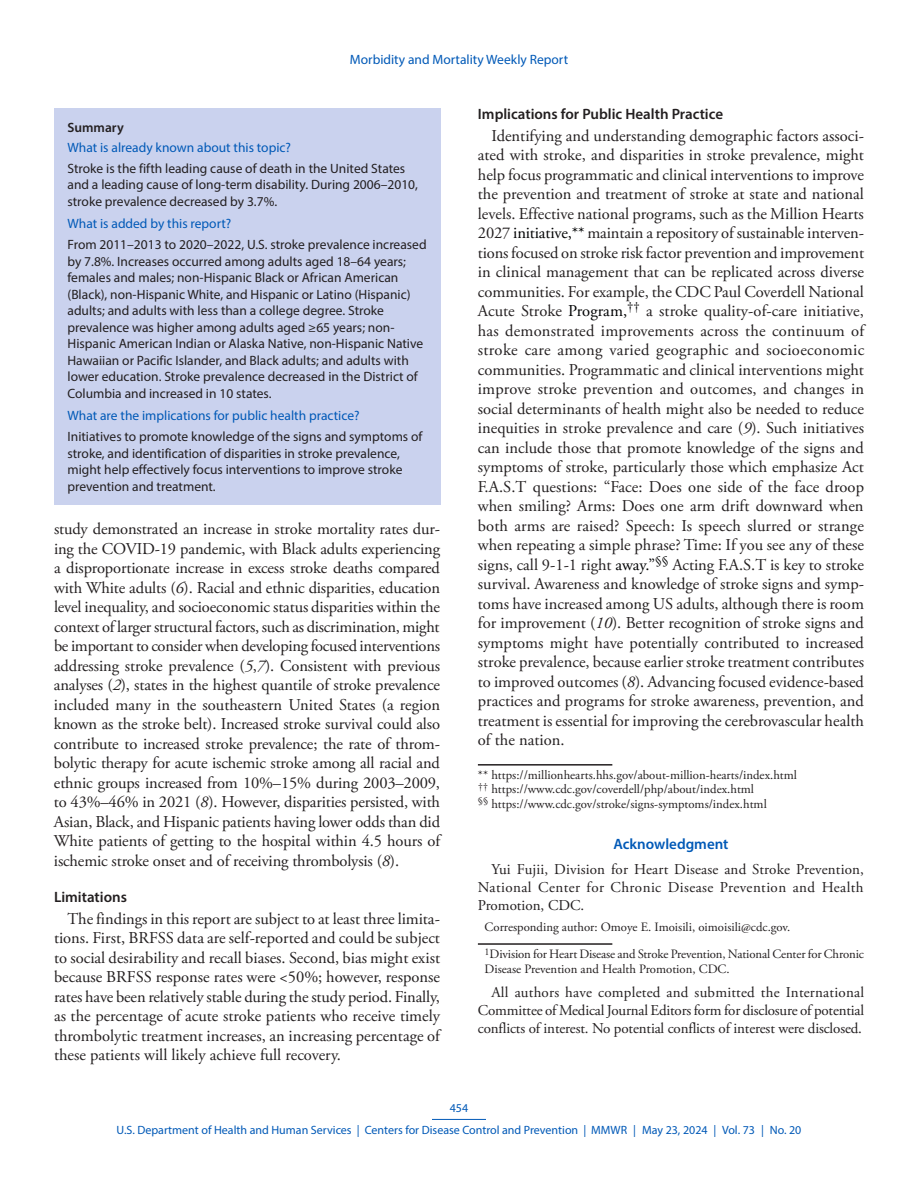
<style>
.page{position:relative;width:918px;height:1188px;background:#fff}
.page>*{position:absolute;margin:0;border:0;box-sizing:border-box;transform-origin:0 0}
.Paragraph{font:16.5px/19.5px "Adobe Garamond Pro";color:#231f20;text-align:justify}
.Conflict_of_Interest{font:15px/18px "Adobe Garamond Pro";letter-spacing:-.01em;color:#231f20;text-align:justify}
.Acknowledgment{font:15px/18px "Adobe Garamond Pro";letter-spacing:.03em;color:#231f20;text-align:justify}
.Heading_2{font:600 15px "Myriad Pro";color:#231f20}
.Acknowledgment_Head{font:600 15px "Myriad Pro";color:#0059b7}
.Summary_Box_Text{font:13.5px/16.5px "Myriad Pro";color:#231f20}
.Summary_Box_Heading{font:13.5px "Myriad Pro";color:#0059b7}
.Summary_Box_Ttile{font:600 13.5px "Myriad Pro";color:#231f20}
.Author_Affiliations{font:12.75px/14.2px "Adobe Garamond Pro";color:#231f20}
.footnote_w_rule_text_indent_2{font:12.75px "Adobe Garamond Pro";color:#231f20}
.Corresponding_Author{font:12.75px "Adobe Garamond Pro";color:#231f20}
.t1{font:12px/21.8px "Myriad Pro";color:#0059b7;text-align:center}
.footnote_no_rule_text_indent_2{font:10.2px "Adobe Garamond Pro";color:#231f20}
.s1{font-style:italic}
.s2{color:#010203}
</style>
<div class="page">
<hr style="left:432px;top:1119px;width:54px;height:1px;background:#0059b7">
<div style="left:54px;top:108px;width:386px;height:396px;background:#cad2ee"></div>
<hr style="left:478px;top:943px;width:134px;height:2px;background:#231f20">
<hr style="left:478px;top:764px;width:134px;height:2px;background:#231f20">
<p class="Summary_Box_Heading" style="left:350px;top:51px;width:220px">Morbidity and Mortality Weekly Report</p>
<h1 class="Summary_Box_Ttile" style="left:68px;top:119px;width:58px">Summary</h1>
<h1 class="Summary_Box_Heading" style="left:68px;top:139px;width:225px">What is already known about this topic?</h1>
<p class="Summary_Box_Text" style="left:68px;top:160px;width:352px">Stroke is the fifth leading cause of death in the United States and a leading cause of long-term disability. During 2006–2010, stroke prevalence decreased by 3.7%.</p>
<h1 class="Summary_Box_Heading" style="left:68px;top:216px;width:165px">What is added by this report?</h1>
<p class="Summary_Box_Text" style="left:68px;top:236px;width:361px">From 2011–2013 to 2020–2022, U.S. stroke prevalence increased by 7.8%. Increases occurred among adults aged 18–64 years; females and males; non-Hispanic Black or African American (Black), non-Hispanic White, and Hispanic or Latino (Hispanic) adults; and adults with less than a college degree. Stroke prevalence was higher among adults aged ≥65 years; non-Hispanic American Indian or Alaska Native, non-Hispanic Native Hawaiian or Pacific Islander, and Black adults; and adults with lower education. Stroke prevalence decreased in the District of Columbia and increased in 10 states.</p>
<h1 class="Summary_Box_Heading" style="left:68px;top:408px;width:294px">What are the implications for public health practice?</h1>
<p class="Summary_Box_Text" style="left:68px;top:428px;width:357px">Initiatives to promote knowledge of the signs and symptoms of stroke, and identification of disparities in stroke prevalence, might help effectively focus interventions to improve stroke prevention and treatment.</p>
<p class="Paragraph" style="left:54px;top:520px;width:388px">study demonstrated an increase in stroke mortality rates dur&shy;ing the COVID-19 pandemic, with Black adults experiencing a disproportionate increase in excess stroke deaths compared with White adults (<span class="s1">6</span>). Racial and ethnic disparities, education level inequality, and socioeconomic status disparities within the context of larger structural factors, such as discrimination, might be important to consider when developing focused interventions addressing stroke prevalence (<span class="s1">5</span>,<span class="s1">7</span>). Consistent with previous analyses (<span class="s1">2</span>), states in the highest quantile of stroke prevalence included many in the southeastern United States (a region known as the stroke belt). Increased stroke survival could also contribute to increased stroke prevalence; the rate of throm&shy;bolytic therapy for acute ischemic stroke among all racial and ethnic groups increased from 10%–15% during 2003–2009, to 43%–46% in 2021 (<span class="s1">8</span>). However, disparities persisted, with Asian, Black, and Hispanic patients having lower odds than did White patients of getting to the hospital within 4.5 hours of ischemic stroke onset and of receiving thrombolysis (<span class="s1">8</span>).</p>
<h2 class="Heading_2" style="left:54px;top:887px;width:74px">Limitations</h2>
<p class="Paragraph" style="left:54px;top:909px;width:388px;text-indent:13px">The findings in this report are subject to at least three limita&shy;tions. First, BRFSS data are self-reported and could be subject to social desirability and recall biases. Second, bias might exist because BRFSS response rates were &lt;50%; however, response rates have been relatively stable during the study period. Finally, as the percentage of acute stroke patients who receive timely thrombolytic treatment increases, an increasing percentage of these patients will likely achieve full recovery.</p>
<h2 class="Heading_2" style="left:478px;top:105px;width:247px">Implications for Public Health Practice</h2>
<p class="Paragraph" style="left:478px;top:127px;width:388px;text-indent:13px">Identifying and understanding demographic factors associ&shy;ated with stroke, and disparities in stroke prevalence, might help focus programmatic and clinical interventions to improve the prevention and treatment of stroke at state and national levels. Effective national programs, such as the Million Hearts 2027 <span class="s2">initiative,**</span> maintain a repository of sustainable interven&shy;tions focused on stroke risk factor prevention and improvement in clinical management that can be replicated across diverse communities. For example, the CDC Paul Coverdell National Acute Stroke <span class="s2">Program,</span><sup>††</sup> a stroke quality-of-care initiative, has demonstrated improvements across the continuum of stroke care among varied geographic and socioeconomic communities. Programmatic and clinical interventions might improve stroke prevention and outcomes, and changes in social determinants of health might also be needed to reduce inequities in stroke prevalence and care (<span class="s1">9</span>). Such initiatives can include those that promote knowledge of the signs and symptoms of stroke, particularly those which emphasize Act F.A.S.T questions: “Face: Does one side of the face droop when smiling? Arms: Does one arm drift downward when both arms are raised? Speech: Is speech slurred or strange when repeating a simple phrase? Time: If you see any of these signs, call 9-1-1 right <span class="s2">away.”</span><sup>§§</sup> Acting F.A.S.T is key to stroke survival. Awareness and knowledge of stroke signs and symp&shy;toms have increased among US adults, although there is room for improvement (<span class="s1">10</span>). Better recognition of stroke signs and symptoms might have potentially contributed to increased stroke prevalence, because earlier stroke treatment contributes to improved outcomes (<span class="s1">8</span>). Advancing focused evidence-based practices and programs for stroke awareness, prevention, and treatment is essential for improving the cerebrovascular health of the nation.</p>
<p class="footnote_w_rule_text_indent_2" style="left:478px;top:768px;width:321px">** https://millionhearts.hhs.gov/about-million-hearts/index.html</p>
<p class="footnote_no_rule_text_indent_2" style="left:478px;top:780px;width:11px">††</p>
<p class="Author_Affiliations" style="left:491px;top:783px;width:264px">https://www.cdc.gov/coverdell/php/about/index.html</p>
<p class="footnote_no_rule_text_indent_2" style="left:478px;top:795px;width:12px">§§</p>
<p class="Author_Affiliations" style="left:491px;top:797px;width:277px">https://www.cdc.gov/stroke/signs-symptoms/index.html</p>
<h1 class="Acknowledgment_Head" style="left:613px;top:834px;width:117px">Acknowledgment</h1>
<p class="Acknowledgment" style="left:478px;top:860px;width:388px;text-indent:13px">Yui Fujii, Division for Heart Disease and Stroke Prevention, National Center for Chronic Disease Prevention and Health Promotion, CDC.</p>
<p class="Corresponding_Author" style="left:485px;top:919px;width:307px">Corresponding author: Omoye E. Imoisili, oimoisili@cdc.gov.</p>
<p class="Author_Affiliations" style="left:485px;top:948px;width:381px"><sup>1</sup>Division for Heart Disease and Stroke Prevention, National Center for Chronic<br>Disease Prevention and Health Promotion, CDC.</p>
<p class="Conflict_of_Interest" style="left:478px;top:984px;width:388px;text-indent:14px">All authors have completed and submitted the International Committee of Medical Journal Editors form for disclosure of potential conflicts of interest. No potential conflicts of interest were disclosed.</p>
<p class="t1" style="left:117px;top:1097px;width:686px">454<br>U.S. Department of Health and Human Services | Centers for Disease Control and Prevention | MMWR | May 23, 2024 | Vol. 73 | No. 20</p>
</div>
